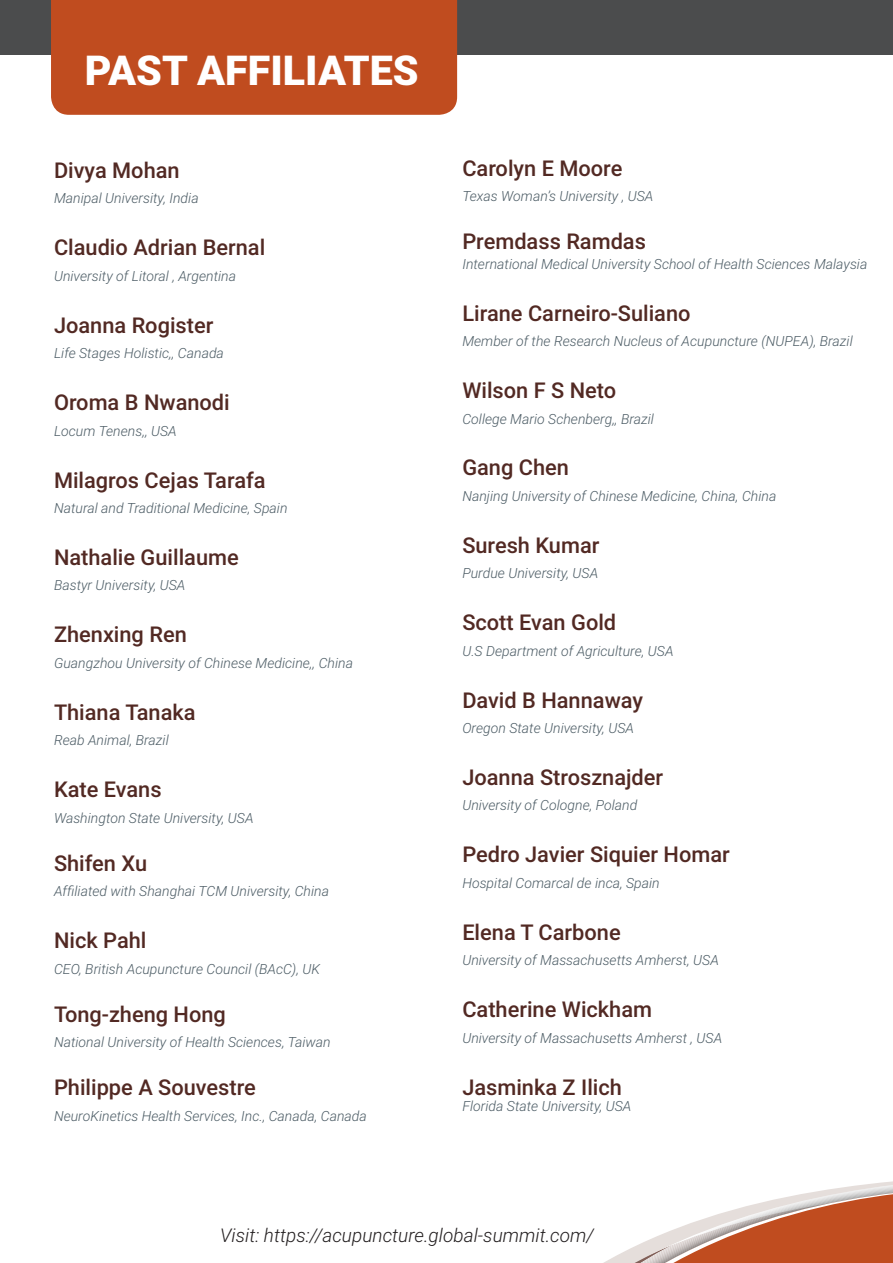
<style>
.page{position:relative;width:893px;height:1263px;background:#fff}
.page>*{position:absolute;margin:0;border:0;box-sizing:border-box;transform-origin:0 0}
.t1{font:900 41.25px "Roboto";color:#fff}
.t2{font:500 21.75px "Roboto";color:#522923}
.t3{font:italic 300 18.9px "Roboto";color:#231f20}
.t4{font:italic 300 13.95px "Roboto";color:#4c5c65}
</style>
<div class="page">
<div style="left:0;top:0;width:893px;height:54px;background:#4b4c4d"></div>
<div style="left:51px;top:0;width:406px;height:115px;background:#c04c1f"></div>
<svg style="left:603px;top:1181px;width:290px;height:82px"></svg>
<p class="t1" style="left:85px;top:41px;width:335px">PAST AFFILIATES</p>
<p class="t2" style="left:54px;top:155px;width:127px">Divya Mohan</p>
<p class="t4" style="left:54px;top:189px;width:146px">Manipal University, India</p>
<p class="t2" style="left:54px;top:232px;width:213px">Claudio Adrian Bernal</p>
<p class="t4" style="left:54px;top:266px;width:184px">University of Litoral , Argentina</p>
<p class="t2" style="left:54px;top:310px;width:161px">Joanna Rogister</p>
<p class="t4" style="left:54px;top:343px;width:171px">Life Stages Holistic,, Canada</p>
<p class="t2" style="left:54px;top:387px;width:177px">Oroma B Nwanodi</p>
<p class="t4" style="left:54px;top:421px;width:124px">Locum Tenens,, USA</p>
<p class="t2" style="left:54px;top:465px;width:213px">Milagros Cejas Tarafa</p>
<p class="t4" style="left:54px;top:498px;width:235px">Natural and Traditional Medicine, Spain</p>
<p class="t2" style="left:54px;top:542px;width:186px">Nathalie Guillaume</p>
<p class="t4" style="left:54px;top:576px;width:133px">Bastyr University, USA</p>
<p class="t2" style="left:54px;top:619px;width:134px">Zhenxing Ren</p>
<p class="t4" style="left:54px;top:653px;width:301px">Guangzhou University of Chinese Medicine,, China</p>
<p class="t2" style="left:54px;top:697px;width:143px">Thiana Tanaka</p>
<p class="t4" style="left:54px;top:730px;width:116px">Reab Animal, Brazil</p>
<p class="t2" style="left:54px;top:774px;width:109px">Kate Evans</p>
<p class="t4" style="left:54px;top:808px;width:201px">Washington State University, USA</p>
<p class="t2" style="left:54px;top:848px;width:95px">Shifen Xu</p>
<p class="t4" style="left:54px;top:881px;width:277px">Affiliated with Shanghai TCM University, China</p>
<p class="t2" style="left:54px;top:925px;width:94px">Nick Pahl</p>
<p class="t4" style="left:54px;top:959px;width:268px">CEO, British Acupuncture Council (BAcC), UK</p>
<p class="t2" style="left:54px;top:999px;width:173px">Tong-zheng Hong</p>
<p class="t4" style="left:54px;top:1032px;width:278px">National University of Health Sciences, Taiwan</p>
<p class="t2" style="left:54px;top:1072px;width:203px">Philippe A Souvestre</p>
<p class="t4" style="left:54px;top:1106px;width:314px">NeuroKinetics Health Services, Inc., Canada, Canada</p>
<p class="t2" style="left:462px;top:153px;width:162px">Carolyn E Moore</p>
<p class="t4" style="left:462px;top:186px;width:193px">Texas Woman’s University , USA</p>
<p class="t2" style="left:462px;top:226px;width:185px">Premdass Ramdas</p>
<p class="t4" style="left:462px;top:254px;width:407px">International Medical University School of Health Sciences Malaysia</p>
<p class="t2" style="left:462px;top:298px;width:230px">Lirane Carneiro-Suliano</p>
<p class="t4" style="left:462px;top:331px;width:392px">Member of the Research Nucleus of Acupuncture (NUPEA), Brazil</p>
<p class="t2" style="left:462px;top:375px;width:155px">Wilson F S Neto</p>
<p class="t4" style="left:462px;top:409px;width:193px">College Mario Schenberg,, Brazil</p>
<p class="t2" style="left:462px;top:452px;width:108px">Gang Chen</p>
<p class="t4" style="left:462px;top:486px;width:316px">Nanjing University of Chinese Medicine, China, China</p>
<p class="t2" style="left:462px;top:530px;width:139px">Suresh Kumar</p>
<p class="t4" style="left:462px;top:564px;width:137px">Purdue University, USA</p>
<p class="t2" style="left:462px;top:607px;width:155px">Scott Evan Gold</p>
<p class="t4" style="left:462px;top:641px;width:213px">U.S Department of Agriculture, USA</p>
<p class="t2" style="left:462px;top:685px;width:182px">David B Hannaway</p>
<p class="t4" style="left:462px;top:718px;width:173px">Oregon State University, USA</p>
<p class="t2" style="left:462px;top:762px;width:202px">Joanna Strosznajder</p>
<p class="t4" style="left:462px;top:796px;width:177px">University of Cologne, Poland</p>
<p class="t2" style="left:462px;top:839px;width:269px">Pedro Javier Siquier Homar</p>
<p class="t4" style="left:462px;top:873px;width:199px">Hospital Comarcal de inca, Spain</p>
<p class="t2" style="left:462px;top:917px;width:160px">Elena T Carbone</p>
<p class="t4" style="left:462px;top:950px;width:258px">University of Massachusetts Amherst, USA</p>
<p class="t2" style="left:462px;top:994px;width:191px">Catherine Wickham</p>
<p class="t4" style="left:462px;top:1028px;width:261px">University of Massachusetts Amherst , USA</p>
<p class="t2" style="left:462px;top:1071px;width:161px">Jasminka Z Ilich</p>
<p class="t4" style="left:462px;top:1096px;width:171px">Florida State University, USA</p>
<p class="t3" style="left:220px;top:1222px;width:375px">Visit: https://acupuncture.global-summit.com/</p>
</div>
